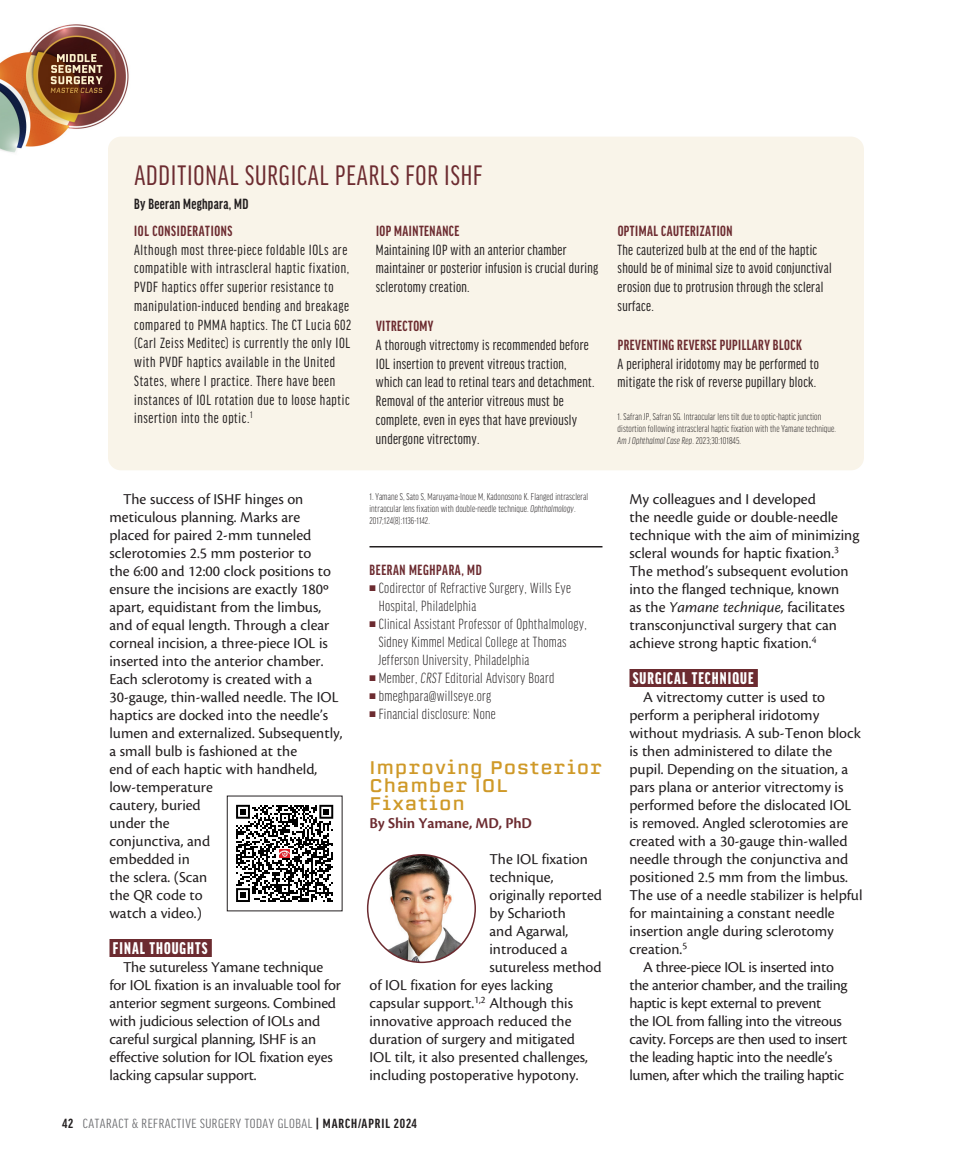
<style>
.page{position:relative;width:972px;height:1161px;background:#fff}
.page>*{position:absolute;margin:0;border:0;box-sizing:border-box;transform-origin:0 0}
.sidebar_h1{font:30px "Good Headline Pro X Cond News";letter-spacing:.03em;color:#6c2b30}
.subhead_alternate{font:18px/18px "Erbaum";letter-spacing:.05em;color:#cf9928}
.subhead{font:900 extra-condensed 18px "Good Headline Pro";letter-spacing:.06em;color:#fff}
.body{font:15.75px/18px "Cronos Pro";color:#231f20}
.sidebar_body{font:15.75px/18.8px "Good Headline Pro X Cond News";letter-spacing:.02em;color:#231f20}
.sidebar_body-2{font:15.75px/18.8px "Good Headline Pro X Cond News";letter-spacing:.04em;color:#231f20}
.bio_info{font:300 extra-condensed 15.75px/18px "Good Headline Pro";letter-spacing:.02em;color:#231f20}
.body-2{font:15.75px/18px "Cronos Pro";letter-spacing:-.02em;color:#231f20}
.body-3{font:600 15.75px "Cronos Pro";letter-spacing:-.01em;color:#6c2b30}
.sidebar_h1-2{font:700 extra-condensed 15.75px "Good Headline Pro";letter-spacing:.02em;color:#231f20}
.bio_name{font:700 extra-condensed 15.75px "Good Headline Pro";letter-spacing:.04em;color:#6c2b30}
.t1{font:extra-condensed 14.1px "Good Headline Pro";letter-spacing:.035em;color:#6c6d70;scale:1.11 1}
.footnote{font:300 extra-condensed 10.5px/12px "Good Headline Pro";letter-spacing:.01em;color:#231f20}
.s1{font-family:"Good Headline Pro";font-weight:700;font-stretch:extra-condensed;color:#6c2b30}
.s2{font-style:italic}
.s3{color:#6c2b30}
.s4{font-weight:700;color:#231f20}
</style>
<div class="page">
<img style="left:0;top:24px;width:129px;height:129px">
<div style="left:110px;top:939px;width:102px;height:18px;background:#6c2b30"></div>
<hr style="left:369px;top:546px;width:233px;height:2px;background:#231f20">
<div style="left:630px;top:669px;width:128px;height:18px;background:#6c2b30"></div>
<div style="left:108px;top:137px;width:756px;height:333px;background:#f9f4e9;border-radius:13px"></div>
<img style="left:370px;top:855px;width:105px;height:107px">
<div style="left:367px;top:854px;width:109px;height:109px;border:2px solid #6c2b30;border-radius:50%"></div>
<svg style="left:236px;top:805px;width:97px;height:97px"></svg>
<p class="sidebar_h1" style="left:134px;top:160px;width:350px">ADDITIONAL SURGICAL PEARLS FOR ISHF</p>
<p class="sidebar_h1-2" style="left:134px;top:196px;width:116px">By Beeran Meghpara, MD</p>
<p class="sidebar_body-2" style="left:134px;top:221px;width:219px"><span class="s1">IOL CONSIDERATIONS<br></span>Although most three-piece foldable IOLs are compatible with intrascleral haptic fixation, PVDF haptics offer superior resistance to manipulation-induced bending and breakage compared to PMMA haptics. The CT Lucia 602 (Carl Zeiss Meditec) is currently the only IOL with PVDF haptics available in the United States, where I practice. There have been instances of IOL rotation due to loose haptic insertion into the optic.<sup>1</sup></p>
<p class="sidebar_body" style="left:376px;top:221px;width:224px"><span class="s1">IOP MAINTENANCE<br></span>Maintaining IOP with an anterior chamber maintainer or posterior infusion is crucial during sclerotomy creation.</p>
<p class="sidebar_body" style="left:376px;top:317px;width:220px"><span class="s1">VITRECTOMY<br></span>A thorough vitrectomy is recommended before IOL insertion to prevent vitreous traction, which can lead to retinal tears and detachment.<br>Removal of the anterior vitreous must be complete, even in eyes that have previously undergone vitrectomy.</p>
<p class="sidebar_body" style="left:618px;top:221px;width:216px"><span class="s1">OPTIMAL CAUTERIZATION<br></span>The cauterized bulb at the end of the haptic should be of minimal size to avoid conjunctival erosion due to protrusion through the scleral surface.</p>
<p class="sidebar_body" style="left:618px;top:335px;width:203px"><span class="s1">PREVENTING REVERSE PUPILLARY BLOCK<br></span>A peripheral iridotomy may be performed to mitigate the risk of reverse pupillary block.</p>
<p class="footnote" style="left:618px;top:410px;width:220px">1. Safran JP, Safran SG. Intraocular lens tilt due to optic-haptic junction distortion following intrascleral haptic fixation with the Yamane technique.<br><span class="s2">Am J Ophthalmol Case Rep</span>. 2023;30:101845.</p>
<p class="body" style="left:110px;top:490px;width:235px;text-indent:14px">The success of ISHF hinges on meticulous planning. Marks are placed for paired 2-mm tunneled sclerotomies 2.5 mm posterior to<br>the 6:00 and 12:00 clock positions to ensure the incisions are exactly 180º apart, equidistant from the limbus, and of equal length. Through a clear corneal incision, a three-piece IOL is inserted into the anterior chamber.<br>Each sclerotomy is created with a<br>30-gauge, thin-walled needle. The IOL haptics are docked into the needle’s lumen and externalized. Subsequently, a small bulb is fashioned at the<br>end of each haptic with handheld, low-temperature<br>cautery, buried<br>under the<br>conjunctiva, and<br>embedded in<br>the sclera. (Scan<br>the QR code to<br>watch a video.)</p>
<p class="subhead" style="left:113px;top:939px;width:96px">FINAL THOUGHTS</p>
<p class="body" style="left:110px;top:958px;width:233px;text-indent:14px">The sutureless Yamane technique for IOL fixation is an invaluable tool for anterior segment surgeons. Combined with judicious selection of IOLs and careful surgical planning, ISHF is an effective solution for IOL fixation eyes lacking capsular support.</p>
<p class="footnote" style="left:369px;top:490px;width:220px">1. Yamane S, Sato S, Maruyama-Inoue M, Kadonosono K. Flanged intrascleral intraocular lens fixation with double-needle technique. <span class="s2">Ophthalmology</span>.<br>2017;124(8):1136-1142.</p>
<p class="bio_name" style="left:370px;top:562px;width:114px">BEERAN MEGHPARA, MD</p>
<p class="bio_info" style="left:379px;top:579px;width:194px;text-indent:-9px"><span class="s3">■</span> Codirector of Refractive Surgery, Wills Eye<br>Hospital, Philadelphia</p>
<p class="bio_info" style="left:379px;top:615px;width:210px;text-indent:-9px"><span class="s3">■</span> Clinical Assistant Professor of Ophthalmology,<br>Sidney Kimmel Medical College at Thomas<br>Jefferson University, Philadelphia</p>
<p class="bio_info" style="left:369px;top:669px;width:186px"><span class="s3">■</span> Member, <span class="s2">CRST</span> Editorial Advisory Board</p>
<p class="bio_info" style="left:369px;top:687px;width:123px"><span class="s3">■</span> bmeghpara@willseye.org</p>
<p class="bio_info" style="left:369px;top:705px;width:128px"><span class="s3">■</span> Financial disclosure: None</p>
<p class="subhead_alternate" style="left:369px;top:758px;width:234px">Improving Posterior<br>Chamber IOL<br>Fixation</p>
<p class="body-3" style="left:369px;top:814px;width:164px">By Shin Yamane, MD, PhD</p>
<p class="body" style="left:489px;top:850px;width:100px">The IOL fixation</p>
<p class="body" style="left:489px;top:868px;width:65px">technique,</p>
<p class="body" style="left:489px;top:886px;width:114px">originally reported</p>
<p class="body" style="left:489px;top:904px;width:78px">by Scharioth</p>
<p class="body" style="left:489px;top:922px;width:80px">and Agarwal,</p>
<p class="body" style="left:489px;top:940px;width:80px">introduced a</p>
<p class="body" style="left:489px;top:958px;width:114px">sutureless method</p>
<p class="body" style="left:369px;top:976px;width:185px">of IOL fixation for eyes lacking</p>
<p class="body" style="left:369px;top:994px;width:205px">capsular support.<sup>1,2</sup> Although this</p>
<p class="body" style="left:369px;top:1012px;width:203px">innovative approach reduced the</p>
<p class="body" style="left:369px;top:1030px;width:207px">duration of surgery and mitigated</p>
<p class="body" style="left:369px;top:1048px;width:220px">IOL tilt, it also presented challenges,</p>
<p class="body" style="left:369px;top:1066px;width:211px">including postoperative hypotony.</p>
<p class="t1" style="left:62px;top:1117px;width:321px"><span class="s4">42</span> CATARACT &amp; REFRACTIVE SURGERY TODAY GLOBAL <span class="s4">| MARCH/APRIL 2024</span></p>
<p class="body" style="left:630px;top:490px;width:231px">My colleagues and I developed<br>the needle guide or double-needle technique with the aim of minimizing scleral wounds for haptic fixation.<sup>3<br></sup>The method’s subsequent evolution into the flanged technique, known<br>as the <span class="s2">Yamane technique</span>, facilitates transconjunctival surgery that can achieve strong haptic fixation.<sup>4</sup></p>
<p class="subhead" style="left:633px;top:669px;width:122px">SURGICAL TECHNIQUE</p>
<p class="body" style="left:630px;top:688px;width:235px;text-indent:14px">A vitrectomy cutter is used to perform a peripheral iridotomy without mydriasis. A sub-Tenon block is then administered to dilate the pupil. Depending on the situation, a pars plana or anterior vitrectomy is performed before the dislocated IOL is removed. Angled sclerotomies are created with a 30-gauge thin-walled needle through the conjunctiva and positioned 2.5 mm from the limbus.<br>The use of a needle stabilizer is helpful for maintaining a constant needle insertion angle during sclerotomy creation.<sup>5</sup></p>
<p class="body-2" style="left:630px;top:958px;width:219px;text-indent:14px">A three-piece IOL is inserted into the anterior chamber, and the trailing haptic is kept external to prevent<br>the IOL from falling into the vitreous cavity. Forceps are then used to insert the leading haptic into the needle’s lumen, after which the trailing haptic</p>
</div>
